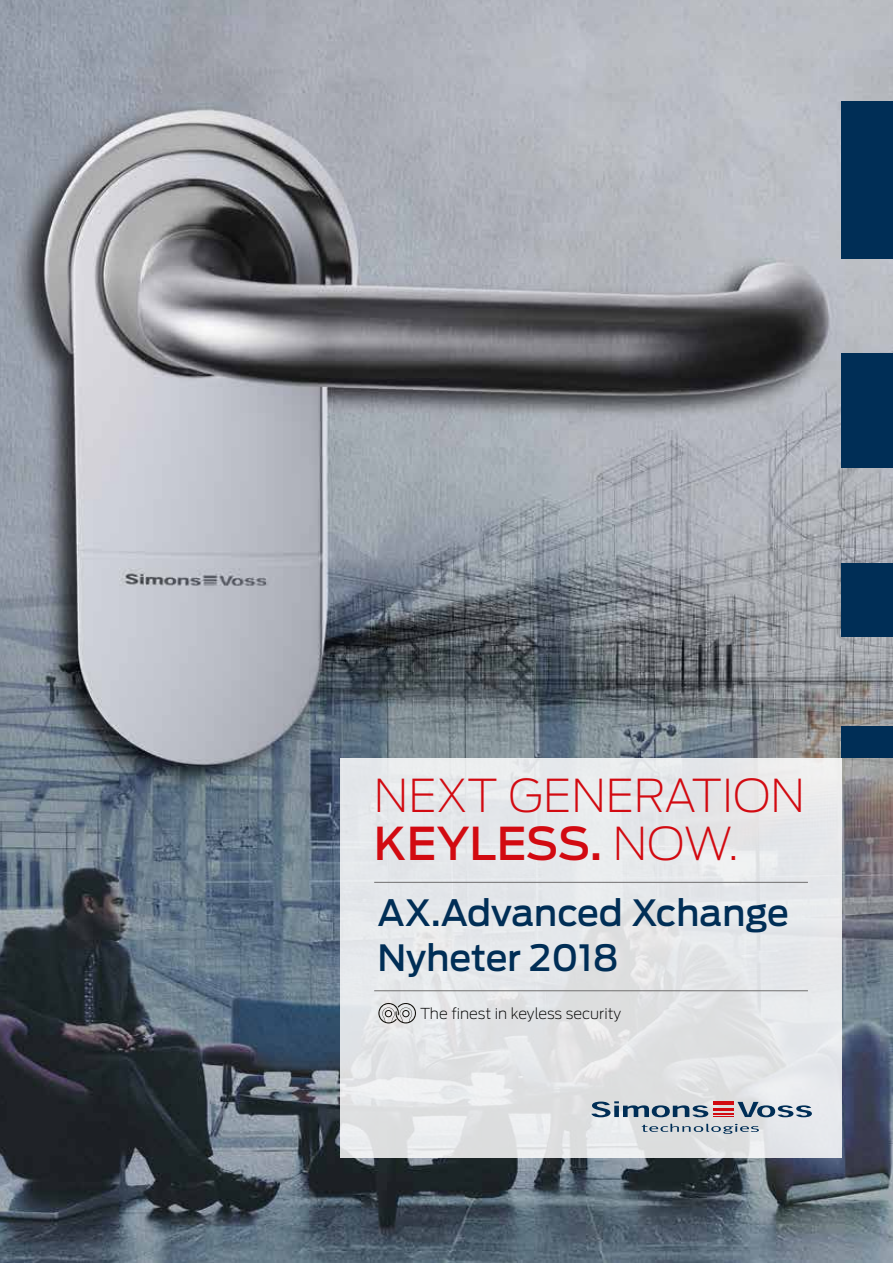
<style>
.page{position:relative;width:893px;height:1263px;background:#fff}
.page>*{position:absolute;margin:0;border:0;box-sizing:border-box;transform-origin:0 0}
.t1{font:200 45px/48px "Antenna";color:#d20a11}
.t2{font:500 36px/45px "Antenna";color:#002e56}
.t3{font:200 15px "Antenna";letter-spacing:-.005em;color:#000}
.s1{font-weight:500}
</style>
<div class="page">
<img style="left:0;top:0;width:893px;height:1263px">
<div style="left:842px;top:102px;width:51px;height:157px;background:#002e56"></div>
<div style="left:842px;top:353px;width:51px;height:115px;background:#002e56"></div>
<div style="left:842px;top:563px;width:51px;height:74px;background:#002e56"></div>
<div style="left:842px;top:726px;width:51px;height:32px;background:#002e56"></div>
<div style="left:340px;top:758px;width:502px;height:399px;background:#e5e7ea"></div>
<svg style="left:642px;top:1124px;width:117px;height:10px"></svg>
<svg style="left:591px;top:1101px;width:221px;height:16px"></svg>
<hr style="left:374px;top:882px;width:434px;height:1px;background:#706f6f">
<hr style="left:374px;top:990px;width:434px;height:1px;background:#706f6f">
<svg style="left:378px;top:1002px;width:38px;height:29px"></svg>
<p class="t1" style="left:374px;top:770px;width:433px">NEXT GENERATION<br><span class="s1">KEYLESS.</span> NOW.</p>
<p class="t2" style="left:377px;top:890px;width:413px">AX.Advanced Xchange<br>Nyheter 2018</p>
<p class="t3" style="left:420px;top:1004px;width:203px">The finest in keyless security</p>
</div>
